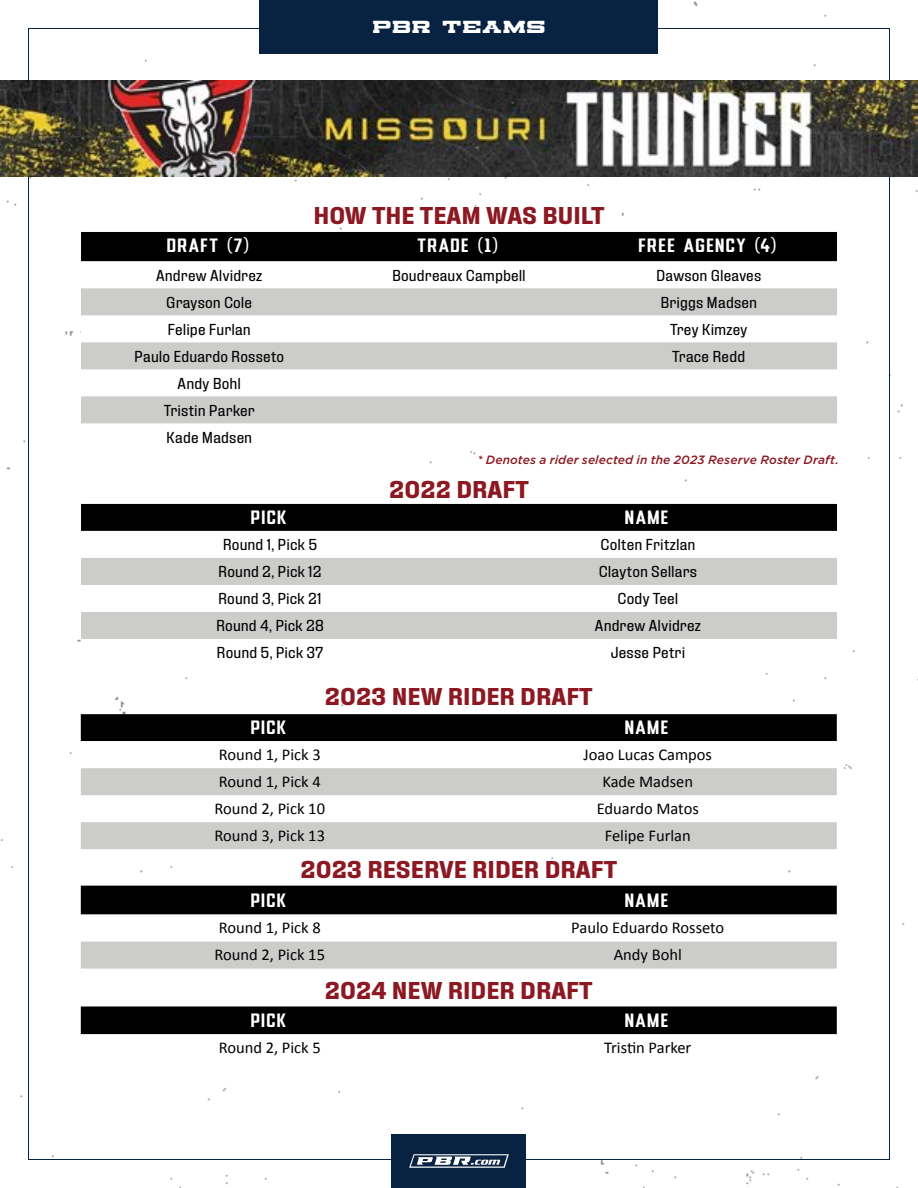
<style>
.page{position:relative;width:918px;height:1188px;background:#fff}
.page>*{position:absolute;margin:0;border:0;box-sizing:border-box;transform-origin:0 0}
.t1{font:700 24px "Fixture";color:#8c1822}
.t2{font:700 18px "VT Drone Ranger";color:#fff}
.t3{font:16.5px "Calibri";color:#000}
.t4{font:15.75px/27px "Fixture";letter-spacing:.005em;color:#000;text-align:center}
.t5{font:15px "Brogado JNL";letter-spacing:.1em;color:#fff}
.t6{font:italic 500 12px "Gotham";letter-spacing:.01em;color:#8c1822}
</style>
<div class="page">
<div style="left:260px;top:0;width:398px;height:54px;background:#082341"></div>
<div style="left:391px;top:1134px;width:135px;height:54px;background:#082341"></div>
<svg style="left:409px;top:1154px;width:100px;height:14px"></svg>
<img style="left:0;top:81px;width:918px;height:95px">
<div style="left:81px;top:232px;width:756px;height:29px;background:#000"></div>
<svg style="left:81px;top:261px;width:756px;height:163px"></svg>
<svg style="left:81px;top:288px;width:756px;height:135px;fill:#cccdcb"></svg>
<div style="left:81px;top:504px;width:756px;height:27px;background:#000"></div>
<svg style="left:81px;top:558px;width:756px;height:81px;fill:#cccdcb"></svg>
<div style="left:81px;top:714px;width:756px;height:27px;background:#000"></div>
<svg style="left:81px;top:768px;width:756px;height:81px;fill:#cccdcb"></svg>
<svg style="left:81px;top:886px;width:756px;height:83px"></svg>
<svg style="left:81px;top:1006px;width:756px;height:29px;background:#0c0c0c"></svg>
<p class="t5" style="left:373px;top:17px;width:174px">PBR TEAMS</p>
<h1 class="t1" style="left:313px;top:200px;width:293px">HOW THE TEAM WAS BUILT</h1>
<p class="t2" style="left:167px;top:232px;width:85px">DRAFT (7)</p>
<p class="t2" style="left:418px;top:232px;width:83px">TRADE (1)</p>
<p class="t2" style="left:639px;top:232px;width:141px">FREE AGENCY (4)</p>
<p class="t4" style="left:156px;top:262px;width:108px">Andrew Alvidrez</p>
<p class="t4" style="left:392px;top:262px;width:135px">Boudreaux Campbell</p>
<p class="t4" style="left:656px;top:262px;width:107px">Dawson Gleaves</p>
<p class="t4" style="left:166px;top:289px;width:87px">Grayson Cole</p>
<p class="t4" style="left:660px;top:289px;width:98px">Briggs Madsen</p>
<p class="t4" style="left:168px;top:316px;width:85px">Felipe Furlan</p>
<p class="t4" style="left:670px;top:316px;width:79px">Trey Kimzey</p>
<p class="t4" style="left:134px;top:343px;width:151px">Paulo Eduardo Rosseto</p>
<p class="t4" style="left:672px;top:343px;width:75px">Trace Redd</p>
<p class="t4" style="left:164px;top:370px;width:93px">Andy Bohl<br>Tristin Parker<br>Kade Madsen</p>
<p class="t6" style="left:477px;top:451px;width:363px">* Denotes a rider selected in the 2023 Reserve Roster Draft.</p>
<h1 class="t1" style="left:389px;top:475px;width:141px">2022 DRAFT</h1>
<p class="t2" style="left:252px;top:504px;width:38px">PICK</p>
<p class="t2" style="left:626px;top:504px;width:46px">NAME</p>
<p class="t4" style="left:223px;top:531px;width:96px">Round 1, Pick 5</p>
<p class="t4" style="left:600px;top:531px;width:97px">Colten Fritzlan</p>
<p class="t4" style="left:218px;top:558px;width:105px">Round 2, Pick 12</p>
<p class="t4" style="left:599px;top:558px;width:100px">Clayton Sellars</p>
<p class="t4" style="left:218px;top:585px;width:105px">Round 3, Pick 21</p>
<p class="t4" style="left:618px;top:585px;width:62px">Cody Teel</p>
<p class="t4" style="left:216px;top:612px;width:109px">Round 4, Pick 28</p>
<p class="t4" style="left:595px;top:612px;width:108px">Andrew Alvidrez</p>
<p class="t4" style="left:217px;top:639px;width:108px">Round 5, Pick 37</p>
<p class="t4" style="left:611px;top:639px;width:76px">Jesse Petri</p>
<h1 class="t1" style="left:325px;top:681px;width:269px">2023 NEW RIDER DRAFT</h1>
<p class="t2" style="left:251px;top:714px;width:38px">PICK</p>
<p class="t2" style="left:625px;top:714px;width:46px">NAME</p>
<p class="t3" style="left:219px;top:743px;width:104px">Round 1, Pick 3</p>
<p class="t3" style="left:584px;top:743px;width:130px">Joao Lucas Campos</p>
<p class="t3" style="left:219px;top:770px;width:104px">Round 1, Pick 4</p>
<p class="t3" style="left:602px;top:770px;width:92px">Kade Madsen</p>
<p class="t3" style="left:215px;top:797px;width:112px">Round 2, Pick 10</p>
<p class="t3" style="left:597px;top:797px;width:104px">Eduardo Matos</p>
<p class="t3" style="left:215px;top:824px;width:112px">Round 3, Pick 13</p>
<p class="t3" style="left:605px;top:824px;width:88px">Felipe Furlan</p>
<h1 class="t1" style="left:301px;top:855px;width:318px">2023 RESERVE RIDER DRAFT</h1>
<p class="t2" style="left:251px;top:887px;width:38px">PICK</p>
<p class="t2" style="left:625px;top:887px;width:46px">NAME</p>
<p class="t3" style="left:219px;top:916px;width:104px">Round 1, Pick 8</p>
<p class="t3" style="left:571px;top:916px;width:155px">Paulo Eduardo Rosseto</p>
<p class="t3" style="left:215px;top:943px;width:112px">Round 2, Pick 15</p>
<p class="t3" style="left:614px;top:943px;width:70px">Andy Bohl</p>
<h1 class="t1" style="left:325px;top:976px;width:269px">2024 NEW RIDER DRAFT</h1>
<p class="t2" style="left:251px;top:1007px;width:38px">PICK</p>
<p class="t2" style="left:625px;top:1007px;width:46px">NAME</p>
<p class="t3" style="left:219px;top:1036px;width:104px">Round 2, Pick 5</p>
<p class="t3" style="left:604px;top:1036px;width:89px">Tristin Parker</p>
</div>
